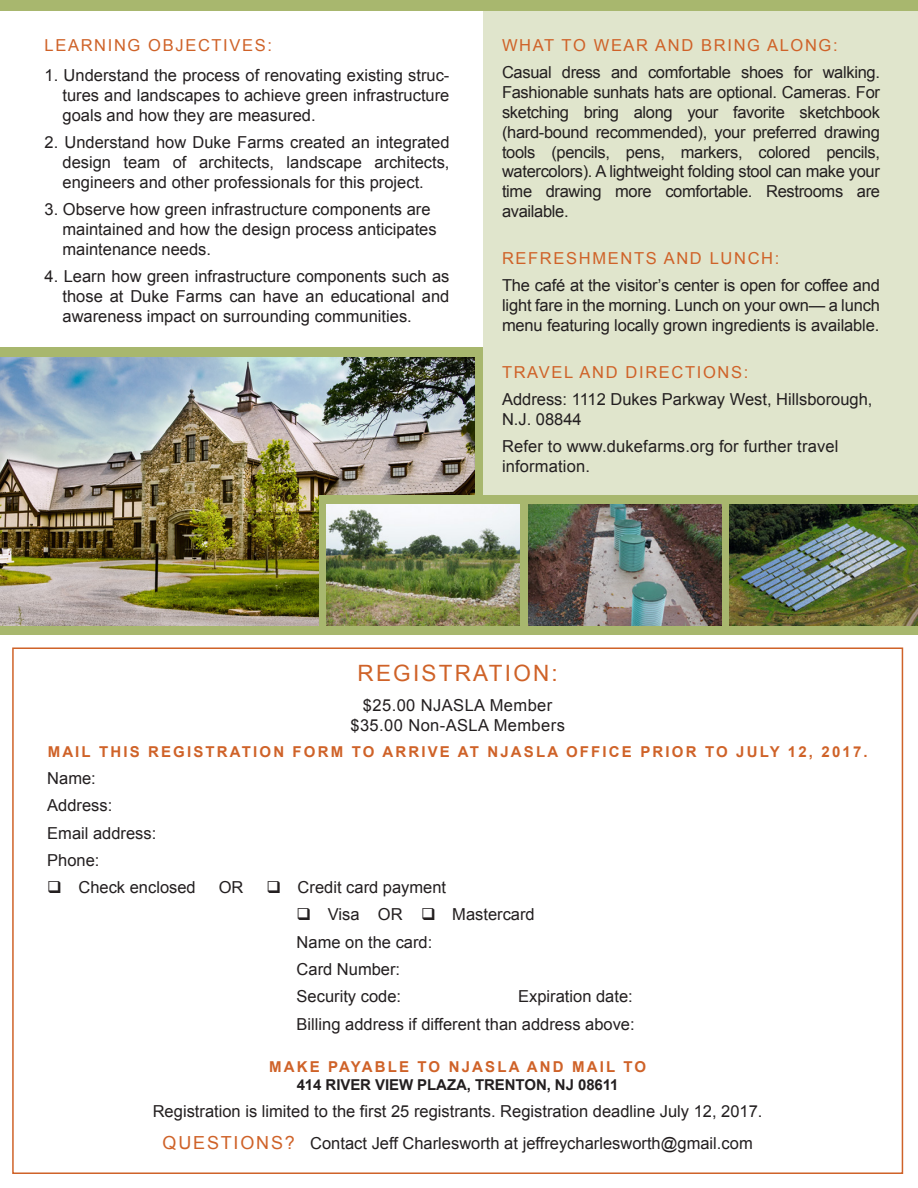
<style>
.page{position:relative;width:918px;height:1188px;background:#fff}
.page>*{position:absolute;margin:0;border:0;box-sizing:border-box;transform-origin:0 0}
.t1{font:22.5px "Arial";letter-spacing:.1em;color:#cf6228}
.t2{font:16.5px/19.8px "Arial";color:#231f20;text-align:justify}
.t3{font:16.5px "Arial";letter-spacing:.1em;color:#cf6228}
.t4{font:16.5px/19.8px "Arial";letter-spacing:.025em;color:#231f20;text-align:center}
.t5{font:700 15px "Arial";letter-spacing:.145em;color:#cf6228}
.t6{font:700 15px "Arial";letter-spacing:-.005em;color:#231f20}
.s1{font-size:18px;color:#cf6228}
</style>
<div class="page">
<div style="left:0;top:347px;width:483px;height:288px;background:#a8b76e"></div>
<div style="left:483px;top:0;width:435px;height:623px;background:#e0e5cc"></div>
<img style="left:0;top:357px;width:474px;height:269px">
<div style="left:319px;top:496px;width:599px;height:139px;background:#a8b76e"></div>
<img style="left:730px;top:504px;width:188px;height:122px">
<img style="left:327px;top:504px;width:193px;height:122px">
<img style="left:528px;top:504px;width:193px;height:122px">
<div style="left:0;top:0;width:918px;height:11px;background:#a8b76e"></div>
<p class="t3" style="left:45px;top:34px;width:229px">LEARNING OBJECTIVES:</p>
<p class="t2" style="left:63px;top:66px;width:388px;text-indent:-18px">1. Understand the process of renovating existing struc&shy;tures and landscapes to achieve green infrastructure goals and how they are measured.</p>
<p class="t2" style="left:63px;top:133px;width:388px;text-indent:-18px">2. Understand how Duke Farms created an integrated design team of architects, landscape architects, engineers and other professionals for this project.</p>
<p class="t2" style="left:63px;top:200px;width:376px;text-align:left;text-indent:-18px">3. Observe how green infrastructure components are maintained and how the design process anticipates maintenance needs.</p>
<p class="t2" style="left:63px;top:267px;width:388px;text-indent:-18px">4. Learn how green infrastructure components such as those at Duke Farms can have an educational and awareness impact on surrounding communities.</p>
<p class="t3" style="left:502px;top:34px;width:337px">WHAT TO WEAR AND BRING ALONG:</p>
<p class="t2" style="left:502px;top:63px;width:379px">Casual dress and comfortable shoes for walking.<br>Fashionable sunhats hats are optional. Cameras. For sketching bring along your favorite sketchbook (hard-bound recommended), your preferred drawing tools (pencils, pens, markers, colored pencils, watercolors). A lightweight folding stool can make your time drawing more comfortable. Restrooms are available.</p>
<p class="t3" style="left:502px;top:247px;width:279px">REFRESHMENTS AND LUNCH:</p>
<p class="t2" style="left:502px;top:276px;width:379px">The café at the visitor’s center is open for coffee and light fare in the morning. Lunch on your own— a lunch menu featuring locally grown ingredients is available.</p>
<p class="t3" style="left:502px;top:361px;width:248px">TRAVEL AND DIRECTIONS:</p>
<p class="t2" style="left:502px;top:390px;width:372px">Address: 1112 Dukes Parkway West, Hillsborough,<br>N.J. 08844</p>
<p class="t2" style="left:502px;top:437px;width:338px">Refer to www.dukefarms.org for further travel information.</p>
<h1 class="t1" style="left:358px;top:658px;width:202px">REGISTRATION:</h1>
<p class="t4" style="left:350px;top:696px;width:216px">$25.00 NJASLA Member $35.00 Non-ASLA Members</p>
<p class="t5" style="left:48px;top:742px;width:822px">MAIL THIS REGISTRATION FORM TO ARRIVE AT NJASLA OFFICE PRIOR TO JULY 12, 2017.</p>
<p class="t2" style="left:47px;top:765px;width:111px;line-height:27.3px;text-align:left">Name:<br>Address:<br>Email address:<br>Phone:</p>
<p class="t2" style="left:47px;top:878px;width:150px">❑ Check enclosed</p>
<p class="t2" style="left:219px;top:878px;width:26px">OR</p>
<p class="t2" style="left:266px;top:878px;width:181px">❑ Credit card payment</p>
<p class="t2" style="left:297px;top:901px;width:240px;line-height:27.3px;text-align:left">❑ Visa OR ❑ Mastercard<br>Name on the card:<br>Card Number:<br>Security code:</p>
<p class="t2" style="left:297px;top:983px;width:340px;line-height:27.3px;text-align:right">Expiration date:<br>Billing address if different than address above:</p>
<p class="t5" style="left:269px;top:1057px;width:379px">MAKE PAYABLE TO NJASLA AND MAIL TO</p>
<p class="t6" style="left:297px;top:1075px;width:323px">414 RIVER VIEW PLAZA, TRENTON, NJ 08611</p>
<p class="t2" style="left:153px;top:1095px;width:611px;line-height:32.1px;text-align:center">Registration is limited to the first 25 registrants. Registration deadline July 12, 2017.<br><span class="s1">QUESTIONS?</span> Contact Jeff Charlesworth at jeffreycharlesworth@gmail.com</p>
</div>
